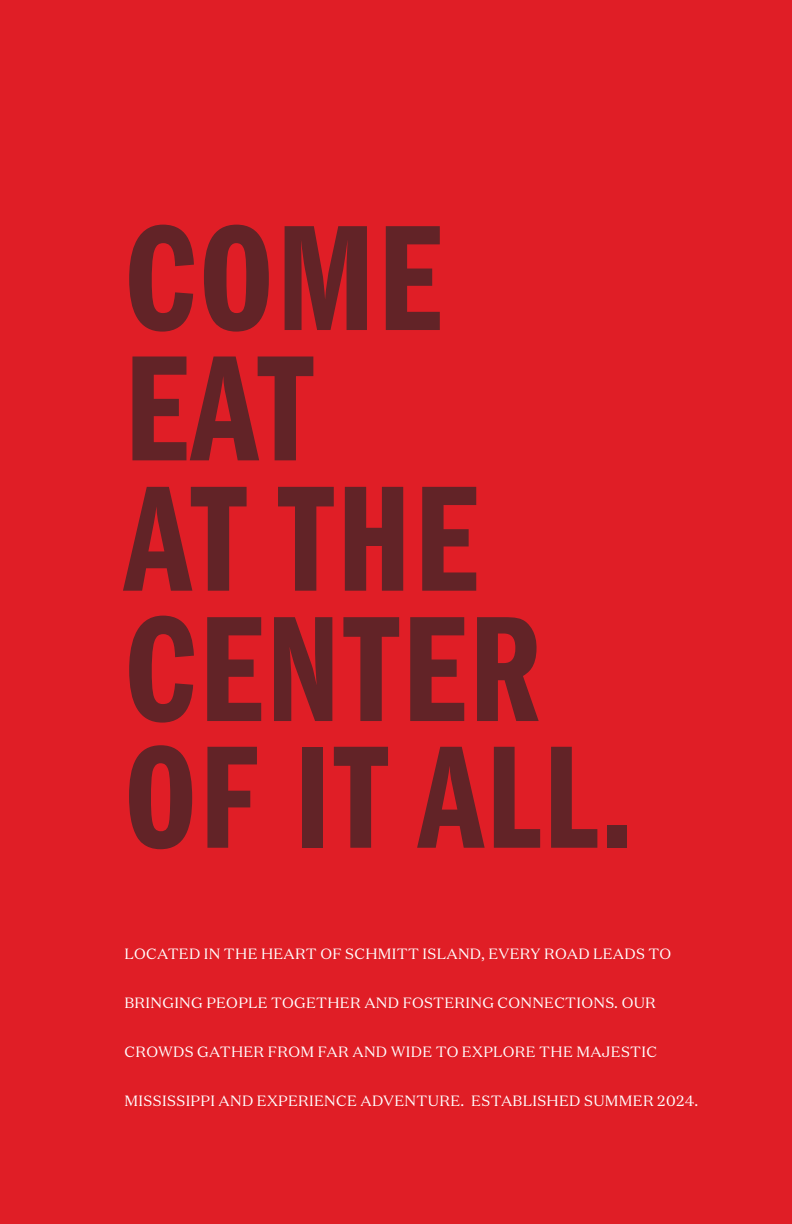
<style>
.page{position:relative;width:792px;height:1224px;background:#e01e26}
.page>*{position:absolute;margin:0;border:0;box-sizing:border-box;transform-origin:0 0}
.Display_Heading_1{font:155.7px "Franklin Gothic Demi Cmpr";letter-spacing:.02em;color:#622327}
.Display_Heading_1-2{font:151.4px "Franklin Gothic Demi Cmpr";letter-spacing:.02em;color:#622327}
.Display_Heading_1-3{font:14.9px "Domaine Text";letter-spacing:.02em;color:#fff}
</style>
<div class="page">
<p class="Display_Heading_1" style="left:125px;top:193px;width:319px">COME</p>
<p class="Display_Heading_1" style="left:125px;top:323px;width:190px">EAT</p>
<p class="Display_Heading_1" style="left:125px;top:454px;width:355px">AT THE</p>
<p class="Display_Heading_1" style="left:125px;top:584px;width:418px">CENTER</p>
<p class="Display_Heading_1-2" style="left:125px;top:714px;width:511px">OF IT ALL.</p>
<p class="Display_Heading_1-3" style="left:125px;top:945px;width:548px">LOCATED IN THE HEART OF SCHMITT ISLAND, EVERY ROAD LEADS TO</p>
<p class="Display_Heading_1-3" style="left:125px;top:994px;width:533px">BRINGING PEOPLE TOGETHER AND FOSTERING CONNECTIONS. OUR</p>
<p class="Display_Heading_1-3" style="left:125px;top:1043px;width:534px">CROWDS GATHER FROM FAR AND WIDE TO EXPLORE THE MAJESTIC</p>
<p class="Display_Heading_1-3" style="left:125px;top:1092px;width:575px">MISSISSIPPI AND EXPERIENCE ADVENTURE. ESTABLISHED SUMMER 2024.</p>
</div>
